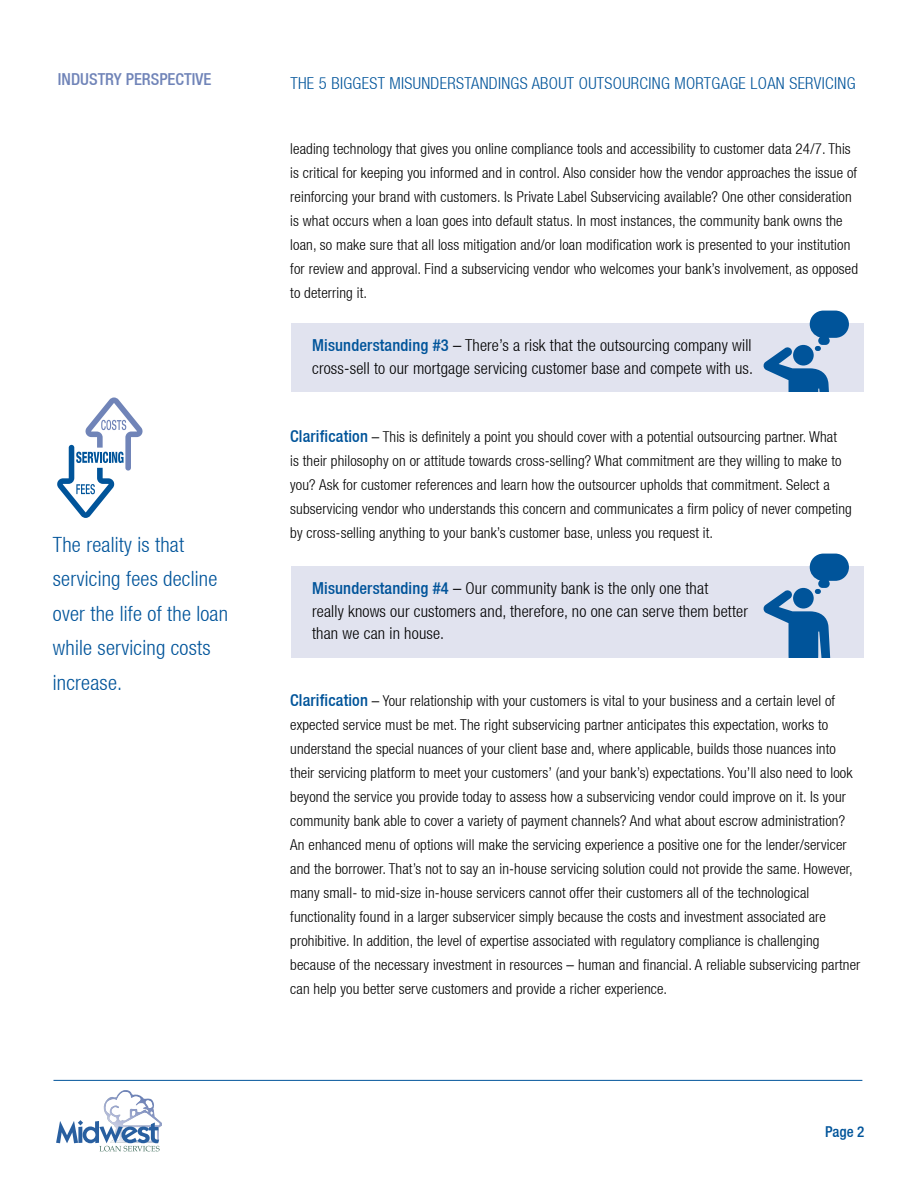
<style>
.page{position:relative;width:918px;height:1188px;background:#fff}
.page>*{position:absolute;margin:0;border:0;box-sizing:border-box;transform-origin:0 0}
.t1{font:300 condensed 21px/34.5px "Helvetica Neue LT";letter-spacing:.01em;color:#00549a}
.t2{font:300 condensed 16.5px/22.5px "Helvetica Neue LT";letter-spacing:.01em;color:#000}
.t3{font:300 condensed 16.5px "Helvetica Neue LT";letter-spacing:.02em;color:#00549a}
.t4{font:500 condensed 16.5px "Helvetica Neue LT";color:#7084b8}
.t5{font:300 condensed 15px/24px "Helvetica Neue LT";letter-spacing:.01em;color:#000}
.t6{font:500 condensed 15px "Helvetica Neue LT";color:#00549a}
.s1{font-weight:500;color:#00549a}
.s2{font-weight:500;font-size:16.5px;color:#00549a}
</style>
<div class="page">
<img style="left:120px;top:1090px;width:42px;height:37px">
<svg style="left:56px;top:1092px;width:104px;height:59px"></svg>
<hr style="left:53px;top:1080px;width:809px;height:1px;background:#00549a">
<div style="left:291px;top:324px;width:573px;height:68px;background:#e1e3ef"></div>
<svg style="left:763px;top:311px;width:86px;height:81px"></svg>
<div style="left:291px;top:567px;width:573px;height:91px;background:#e1e3ef"></div>
<svg style="left:763px;top:554px;width:86px;height:104px"></svg>
<svg style="left:57px;top:397px;width:86px;height:121px"></svg>
<p class="t4" style="left:58px;top:69px;width:155px">INDUSTRY PERSPECTIVE</p>
<p class="t3" style="left:290px;top:73px;width:567px">THE 5 BIGGEST MISUNDERSTANDINGS ABOUT OUTSOURCING MORTGAGE LOAN SERVICING</p>
<p class="t5" style="left:290px;top:137px;width:569px">leading technology that gives you online compliance tools and accessibility to customer data 24/7. This is critical for keeping you informed and in control. Also consider how the vendor approaches the issue of reinforcing your brand with customers. Is Private Label Subservicing available? One other consideration is what occurs when a loan goes into default status. In most instances, the community bank owns the loan, so make sure that all loss mitigation and/or loan modification work is presented to your institution for review and approval. Find a subservicing vendor who welcomes your bank’s involvement, as opposed to deterring it.</p>
<h1 class="t1" style="left:53px;top:527px;width:177px">The reality is that servicing fees decline over the life of the loan while servicing costs increase.</h1>
<p class="t2" style="left:312px;top:334px;width:442px"><span class="s1">Misunderstanding #3</span> – There’s a risk that the outsourcing company will cross-sell to our mortgage servicing customer base and compete with us.</p>
<p class="t5" style="left:290px;top:425px;width:563px"><span class="s2">Clarification</span> – This is definitely a point you should cover with a potential outsourcing partner. What<br>is their philosophy on or attitude towards cross-selling? What commitment are they willing to make to you? Ask for customer references and learn how the outsourcer upholds that commitment. Select a subservicing vendor who understands this concern and communicates a firm policy of never competing by cross-selling anything to your bank’s customer base, unless you request it.</p>
<p class="t2" style="left:312px;top:577px;width:437px"><span class="s1">Misunderstanding #4</span> – Our community bank is the only one that<br>really knows our customers and, therefore, no one can serve them better than we can in house.</p>
<p class="t5" style="left:290px;top:689px;width:572px"><span class="s2">Clarification</span> – Your relationship with your customers is vital to your business and a certain level of expected service must be met. The right subservicing partner anticipates this expectation, works to understand the special nuances of your client base and, where applicable, builds those nuances into their servicing platform to meet your customers’ (and your bank’s) expectations. You’ll also need to look beyond the service you provide today to assess how a subservicing vendor could improve on it. Is your community bank able to cover a variety of payment channels? And what about escrow administration?<br>An enhanced menu of options will make the servicing experience a positive one for the lender/servicer and the borrower. That’s not to say an in-house servicing solution could not provide the same. However, many small- to mid-size in-house servicers cannot offer their customers all of the technological functionality found in a larger subservicer simply because the costs and investment associated are prohibitive. In addition, the level of expertise associated with regulatory compliance is challenging because of the necessary investment in resources – human and financial. A reliable subservicing partner can help you better serve customers and provide a richer experience.</p>
<p class="t6" style="left:825px;top:1123px;width:41px">Page 2</p>
</div>
